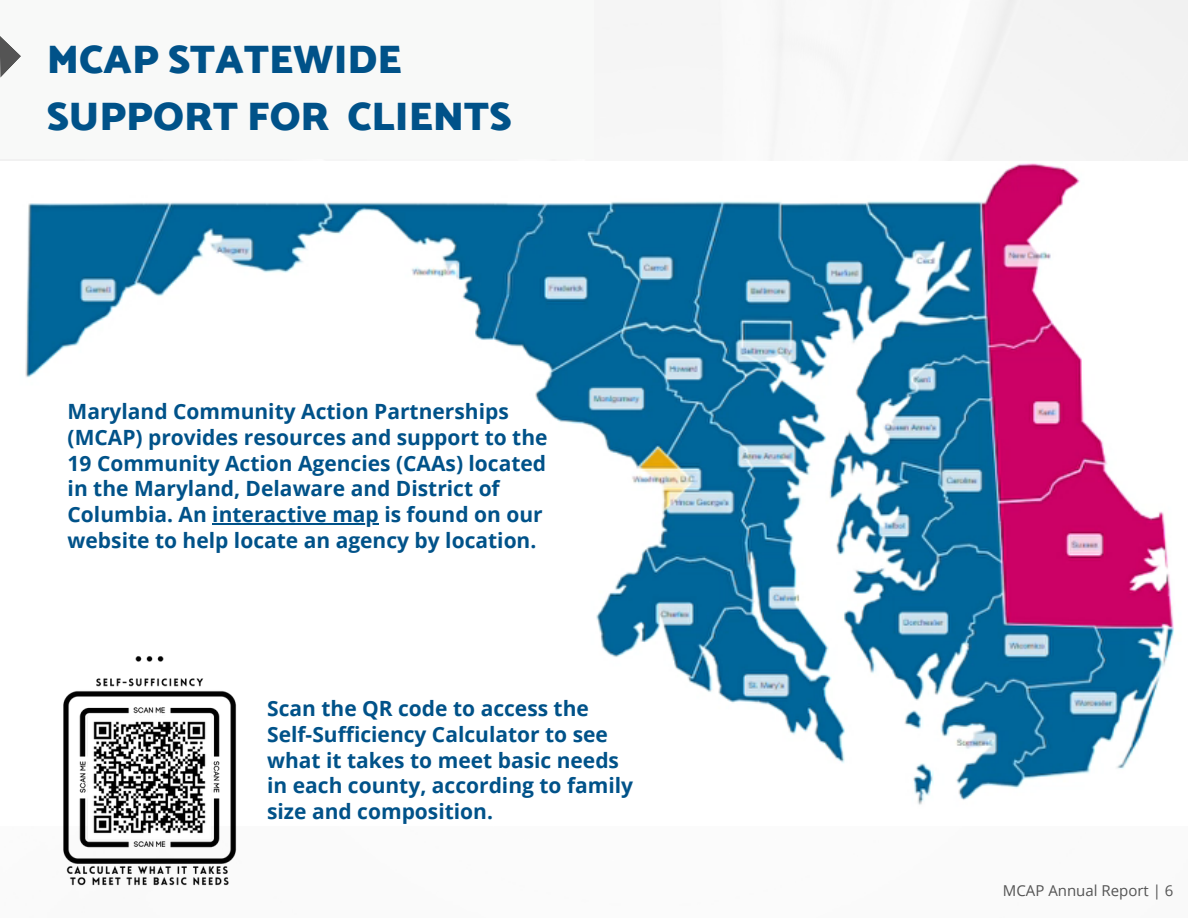
<style>
.page{position:relative;width:1188px;height:918px;background:#fff}
.page>*{position:absolute;margin:0;border:0;box-sizing:border-box;transform-origin:0 0}
.t1{font:900 40.5px/56.2px "Catamaran";color:#005289}
.t2{font:700 21px/25.8px "Open Sans";color:#005289}
.t3{font:15px "Open Sans";color:#545454}
</style>
<div class="page">
<div style="left:0;top:0;width:594px;height:158px;background:#f8f9f8"></div>
<img style="left:25px;top:161px;width:1156px;height:645px">
<svg style="left:0;top:36px;width:21px;height:42px"></svg>
<hr style="left:212px;top:523px;width:167px;height:2px;background:#005289">
<img style="left:31px;top:655px;width:237px;height:236px">
<h1 class="t1" style="left:47px;top:33px;width:466px">MCAP STATEWIDE<br>SUPPORT FOR CLIENTS</h1>
<p class="t2" style="left:68px;top:398px;width:481px">Maryland Community Action Partnerships (MCAP) provides resources and support to the 19 Community Action Agencies (CAAs) located in the Maryland, Delaware and District of Columbia. An interactive map is found on our website to help locate an agency by location.</p>
<p class="t2" style="left:267px;top:695px;width:368px">Scan the QR code to access the<br>Self-Sufficiency Calculator to see what it takes to meet basic needs in each county, according to family size and composition.</p>
<p class="t3" style="left:1003px;top:880px;width:172px">MCAP Annual Report | 6</p>
</div>
